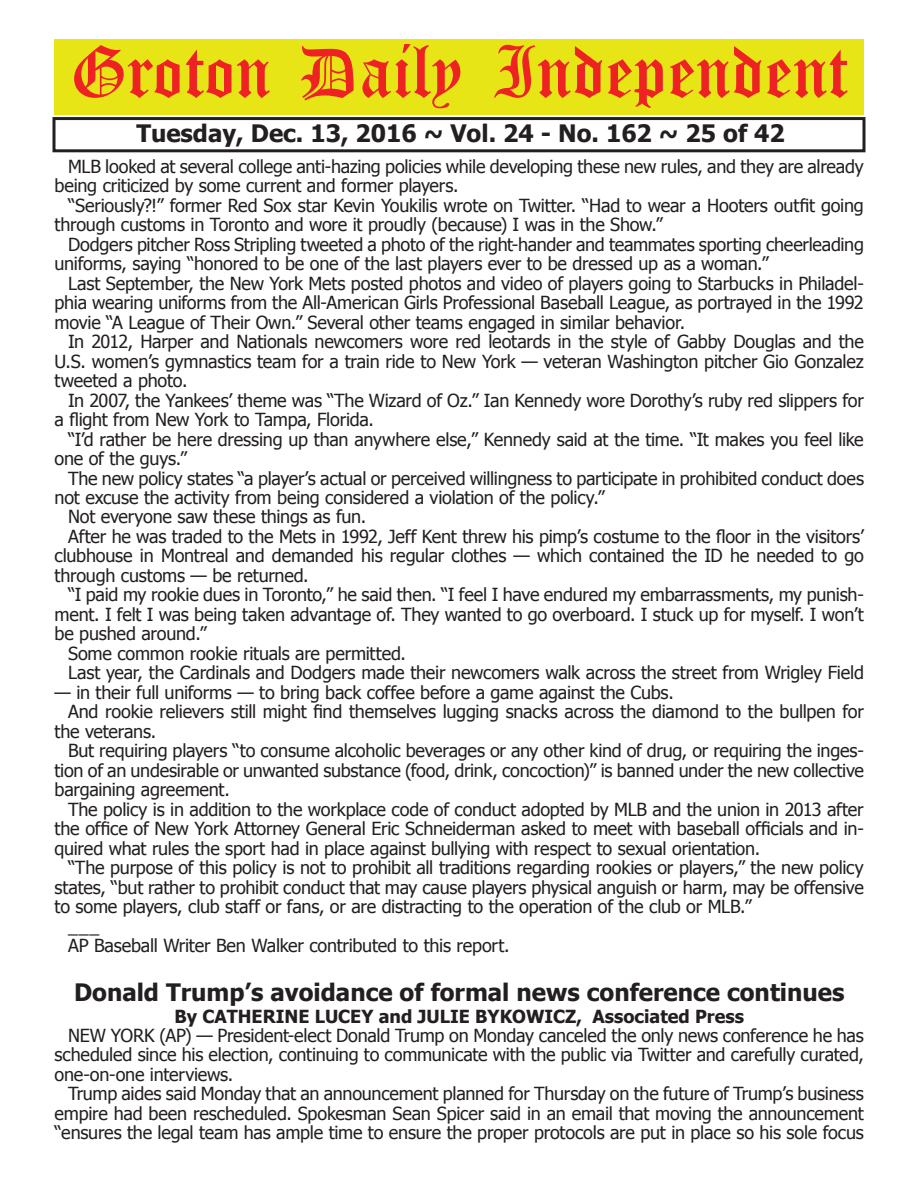
<style>
.page{position:relative;width:918px;height:1188px;background:#fff}
.page>*{position:absolute;margin:0;border:0;box-sizing:border-box;transform-origin:0 0}
.t1{font:54px "Old English Five";color:#ee2123}
.t2{font:700 24px "Tahoma";color:#231f20}
.t3{font:18px/19.5px "Tahoma";letter-spacing:-.01em;color:#231f20}
.t4{font:700 18px "Tahoma";color:#231f20}
</style>
<div class="page">
<div style="left:52px;top:117px;width:814px;height:35px;border:3px solid #231f20"></div>
<div style="left:54px;top:40px;width:810px;height:75px;background:#e7e515"></div>
<h1 class="t1" style="left:70px;top:47px;width:779px">Groton Daily Independent</h1>
<h2 class="t2" style="left:136px;top:116px;width:650px">Tuesday, Dec. 13, 2016 ~ Vol. 24 - No. 162 ~ 25 of 42</h2>
<p class="t3" style="left:55px;top:155px;width:811px;text-indent:14px">MLB looked at several college anti-hazing policies while developing these new rules, and they are already being criticized by some current and former players.</p>
<p class="t3" style="left:55px;top:194px;width:811px;text-indent:14px">“Seriously?!” former Red Sox star Kevin Youkilis wrote on Twitter. “Had to wear a Hooters outfit going through customs in Toronto and wore it proudly (because) I was in the Show.”</p>
<p class="t3" style="left:55px;top:233px;width:811px;text-indent:14px">Dodgers pitcher Ross Stripling tweeted a photo of the right-hander and teammates sporting cheerleading uniforms, saying “honored to be one of the last players ever to be dressed up as a woman.”</p>
<p class="t3" style="left:55px;top:272px;width:811px;text-align:justify;text-indent:14px">Last September, the New York Mets posted photos and video of players going to Starbucks in Philadel&shy;phia wearing uniforms from the All-American Girls Professional Baseball League, as portrayed in the 1992 movie “A League of Their Own.” Several other teams engaged in similar behavior.</p>
<p class="t3" style="left:55px;top:331px;width:811px;text-align:justify;text-indent:14px">In 2012, Harper and Nationals newcomers wore red leotards in the style of Gabby Douglas and the U.S. women’s gymnastics team for a train ride to New York — veteran Washington pitcher Gio Gonzalez tweeted a photo.</p>
<p class="t3" style="left:55px;top:389px;width:811px;text-indent:14px">In 2007, the Yankees’ theme was “The Wizard of Oz.” Ian Kennedy wore Dorothy’s ruby red slippers for a flight from New York to Tampa, Florida.</p>
<p class="t3" style="left:55px;top:428px;width:811px;text-indent:14px">“I’d rather be here dressing up than anywhere else,” Kennedy said at the time. “It makes you feel like one of the guys.”</p>
<p class="t3" style="left:68px;top:467px;width:798px">The new policy states “a player’s actual or perceived willingness to participate in prohibited conduct does</p>
<p class="t3" style="left:55px;top:487px;width:552px">not excuse the activity from being considered a violation of the policy.”</p>
<p class="t3" style="left:68px;top:506px;width:300px">Not everyone saw these things as fun.</p>
<p class="t3" style="left:68px;top:526px;width:797px">After he was traded to the Mets in 1992, Jeff Kent threw his pimp’s costume to the floor in the visitors’</p>
<p class="t3" style="left:55px;top:545px;width:811px">clubhouse in Montreal and demanded his regular clothes — which contained the ID he needed to go</p>
<p class="t3" style="left:55px;top:565px;width:256px">through customs — be returned.</p>
<p class="t3" style="left:68px;top:584px;width:797px">“I paid my rookie dues in Toronto,” he said then. “I feel I have endured my embarrassments, my punish-</p>
<p class="t3" style="left:55px;top:604px;width:811px">ment. I felt I was being taken advantage of. They wanted to go overboard. I stuck up for myself. I won’t</p>
<p class="t3" style="left:55px;top:623px;width:154px">be pushed around.”</p>
<p class="t3" style="left:68px;top:643px;width:339px">Some common rookie rituals are permitted.</p>
<p class="t3" style="left:68px;top:662px;width:797px">Last year, the Cardinals and Dodgers made their newcomers walk across the street from Wrigley Field</p>
<p class="t3" style="left:55px;top:682px;width:621px">— in their full uniforms — to bring back coffee before a game against the Cubs.</p>
<p class="t3" style="left:68px;top:701px;width:797px">And rookie relievers still might find themselves lugging snacks across the diamond to the bullpen for</p>
<p class="t3" style="left:55px;top:721px;width:103px">the veterans.</p>
<p class="t3" style="left:68px;top:740px;width:797px">But requiring players “to consume alcoholic beverages or any other kind of drug, or requiring the inges-</p>
<p class="t3" style="left:55px;top:760px;width:811px">tion of an undesirable or unwanted substance (food, drink, concoction)” is banned under the new collective</p>
<p class="t3" style="left:55px;top:779px;width:177px">bargaining agreement.</p>
<p class="t3" style="left:68px;top:799px;width:797px">The policy is in addition to the workplace code of conduct adopted by MLB and the union in 2013 after</p>
<p class="t3" style="left:55px;top:818px;width:811px">the office of New York Attorney General Eric Schneiderman asked to meet with baseball officials and in-</p>
<p class="t3" style="left:55px;top:838px;width:707px">quired what rules the sport had in place against bullying with respect to sexual orientation.</p>
<p class="t3" style="left:68px;top:857px;width:797px">“The purpose of this policy is not to prohibit all traditions regarding rookies or players,” the new policy</p>
<p class="t3" style="left:55px;top:877px;width:811px">states, “but rather to prohibit conduct that may cause players physical anguish or harm, may be offensive</p>
<p class="t3" style="left:55px;top:896px;width:699px">to some players, club staff or fans, or are distracting to the operation of the club or MLB.”</p>
<p class="t3" style="left:68px;top:916px;width:33px">___</p>
<p class="t3" style="left:68px;top:935px;width:443px">AP Baseball Writer Ben Walker contributed to this report.</p>
<h2 class="t2" style="left:74px;top:975px;width:772px">Donald Trump’s avoidance of formal news conference continues</h2>
<p class="t4" style="left:175px;top:1003px;width:571px">By CATHERINE LUCEY and JULIE BYKOWICZ, Associated Press</p>
<p class="t3" style="left:55px;top:1025px;width:811px;text-align:justify;text-indent:14px">NEW YORK (AP) — President-elect Donald Trump on Monday canceled the only news conference he has scheduled since his election, continuing to communicate with the public via Twitter and carefully curated, one-on-one interviews.</p>
<p class="t3" style="left:55px;top:1083px;width:811px;text-align:justify;text-indent:14px">Trump aides said Monday that an announcement planned for Thursday on the future of Trump’s business empire had been rescheduled. Spokesman Sean Spicer said in an email that moving the announcement “ensures the legal team has ample time to ensure the proper protocols are put in place so his sole focus</p>
</div>
